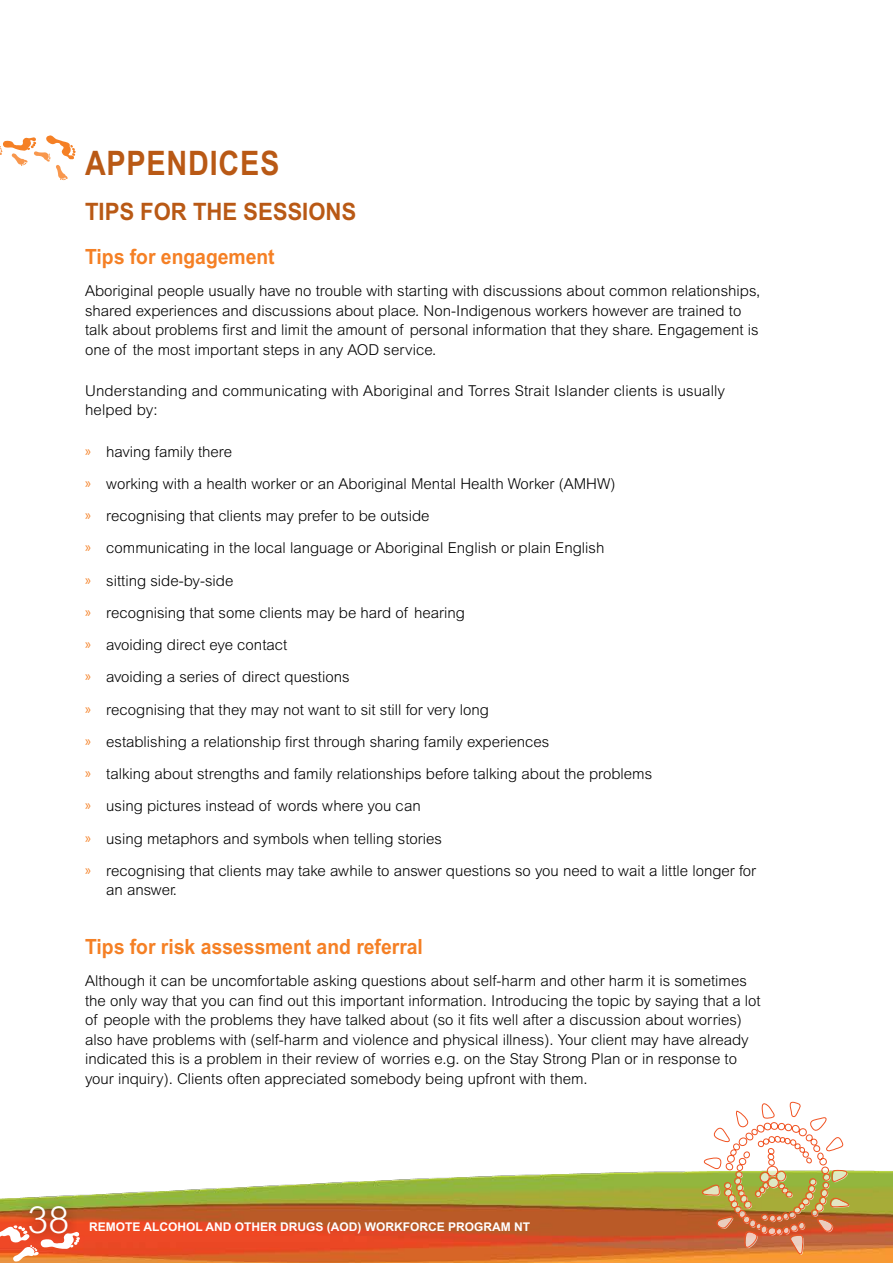
<style>
.page{position:relative;width:893px;height:1263px;background:#fff}
.page>*{position:absolute;margin:0;border:0;box-sizing:border-box;transform-origin:0 0}
.t1{font:300 37.5px "Arial MT Std";color:#fff}
.t2{font:700 33.75px "Arial MT Std";letter-spacing:.03em;color:#b95915;scale:.85 1}
.t3{font:700 24px "Arial MT Std";color:#b95915;scale:.92 1}
.t4{font:700 21px "Arial MT Std";color:#f58025;scale:.92 1}
.t5{font:300 15px/32.2px "Arial MT Std";color:#000}
.t6{font:700 12px "Arial MT Std";color:#fff}
.s1{font-family:"Myriad Pro";font-weight:400;color:#f58025}
</style>
<div class="page">
<img style="left:0;top:1170px;width:893px;height:93px">
<div style="left:19px;top:1195px;width:60px;height:50px;background:#000;opacity:.45"></div>
<svg style="left:0;top:1224px;width:81px;height:38px"></svg>
<svg style="left:701px;top:1101px;width:150px;height:154px"></svg>
<svg style="left:0;top:135px;width:76px;height:46px"></svg>
<h2 class="t2" style="left:85px;top:143px;width:230px">APPENDICES</h2>
<h3 class="t3" style="left:85px;top:197px;width:296px">TIPS FOR THE SESSIONS</h3>
<h3 class="t4" style="left:85px;top:244px;width:208px">Tips for engagement</h3>
<p class="t5" style="left:85px;top:281px;width:677px;line-height:19.5px">Aboriginal people usually have no trouble with starting with discussions about common relationships, shared experiences and discussions about place. Non-Indigenous workers however are trained to talk about problems first and limit the amount of personal information that they share. Engagement is one of the most important steps in any AOD service.</p>
<p class="t5" style="left:85px;top:381px;width:642px;line-height:19.5px">Understanding and communicating with Aboriginal and Torres Strait Islander clients is usually helped by:</p>
<p class="t5" style="left:85px;top:435px;width:673px"><span class="s1">»</span> having family there<br><span class="s1">»</span> working with a health worker or an Aboriginal Mental Health Worker (AMHW)<br><span class="s1">»</span> recognising that clients may prefer to be outside<br><span class="s1">»</span> communicating in the local language or Aboriginal English or plain English<br><span class="s1">»</span> sitting side-by-side<br><span class="s1">»</span> recognising that some clients may be hard of hearing<br><span class="s1">»</span> avoiding direct eye contact<br><span class="s1">»</span> avoiding a series of direct questions<br><span class="s1">»</span> recognising that they may not want to sit still for very long<br><span class="s1">»</span> establishing a relationship first through sharing family experiences<br><span class="s1">»</span> talking about strengths and family relationships before talking about the problems<br><span class="s1">»</span> using pictures instead of words where you can<br><span class="s1">»</span> using metaphors and symbols when telling stories<br><span class="s1">»</span> recognising that clients may take awhile to answer questions so you need to wait a little longer for</p>
<p class="t5" style="left:106px;top:874px;width:72px">an answer.</p>
<h3 class="t4" style="left:85px;top:934px;width:369px">Tips for risk assessment and referral</h3>
<p class="t5" style="left:85px;top:971px;width:677px;line-height:19.5px">Although it can be uncomfortable asking questions about self-harm and other harm it is sometimes the only way that you can find out this important information. Introducing the topic by saying that a lot of people with the problems they have talked about (so it fits well after a discussion about worries) also have problems with (self-harm and violence and physical illness). Your client may have already indicated this is a problem in their review of worries e.g. on the Stay Strong Plan or in response to your inquiry). Clients often appreciated somebody being upfront with them.</p>
<h1 class="t1" style="left:28px;top:1199px;width:43px">38</h1>
<p class="t6" style="left:89px;top:1220px;width:442px">REMOTE ALCOHOL AND OTHER DRUGS (AOD) WORKFORCE PROGRAM NT</p>
</div>
